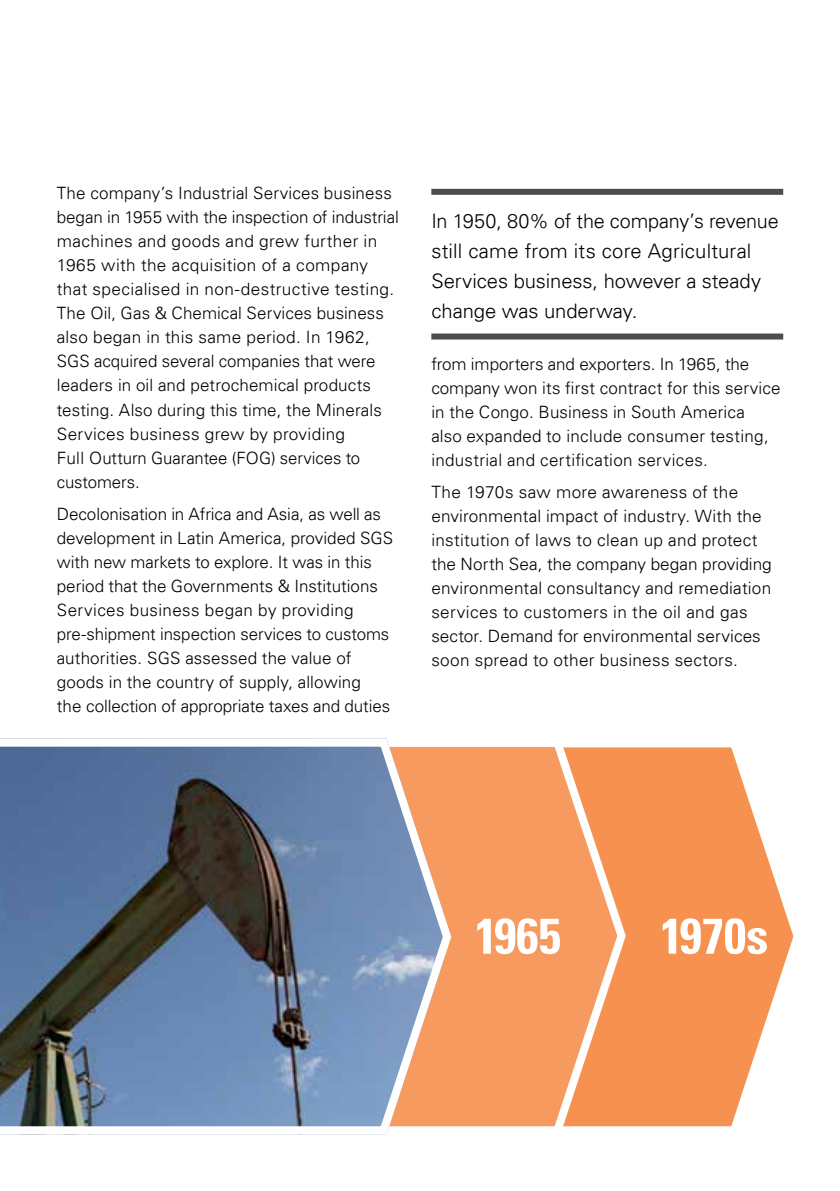
<style>
.page{position:relative;width:840px;height:1191px;background:#fff}
.page>*{position:absolute;margin:0;border:0;box-sizing:border-box;transform-origin:0 0}
.t1{font:700 condensed 50px "Univers LT";color:#fff}
.t2{font:300 20px/30px "Univers LT";color:#000}
.t3{font:300 17px/24px "Univers LT";letter-spacing:.005em;color:#000}
</style>
<div class="page">
<div style="left:431px;top:189px;width:351px;height:6px;background:#4d4d4f"></div>
<div style="left:431px;top:333px;width:351px;height:6px;background:#4d4d4f"></div>
<svg style="left:629px;top:747px;width:164px;height:380px"></svg>
<svg style="left:455px;top:747px;width:174px;height:380px"></svg>
<svg style="left:0;top:738px;width:455px;height:397px"></svg>
<p class="t3" style="left:57px;top:181px;width:343px">The company’s Industrial Services business began in 1955 with the inspection of industrial machines and goods and grew further in 1965 with the acquisition of a company that specialised in non-destructive testing.<br>The Oil, Gas &amp; Chemical Services business also began in this same period. In 1962, SGS acquired several companies that were leaders in oil and petrochemical products testing. Also during this time, the Minerals Services business grew by providing<br>Full Outturn Guarantee (FOG) services to customers.</p>
<p class="t3" style="left:57px;top:501px;width:338px">Decolonisation in Africa and Asia, as well as development in Latin America, provided SGS with new markets to explore. It was in this period that the Governments &amp; Institutions Services business began by providing pre-shipment inspection services to customs authorities. SGS assessed the value of goods in the country of supply, allowing<br>the collection of appropriate taxes and duties</p>
<p class="t2" style="left:431px;top:206px;width:348px">In 1950, 80% of the company’s revenue still came from its core Agricultural Services business, however a steady change was underway.</p>
<p class="t3" style="left:431px;top:352px;width:350px">from importers and exporters. In 1965, the company won its first contract for this service in the Congo. Business in South America<br>also expanded to include consumer testing, industrial and certification services.</p>
<p class="t3" style="left:431px;top:480px;width:342px">The 1970s saw more awareness of the environmental impact of industry. With the institution of laws to clean up and protect the North Sea, the company began providing environmental consultancy and remediation services to customers in the oil and gas sector. Demand for environmental services soon spread to other business sectors.</p>
<h1 class="t1" style="left:474px;top:905px;width:87px">1965</h1>
<h1 class="t1" style="left:660px;top:905px;width:110px">1970s</h1>
</div>
